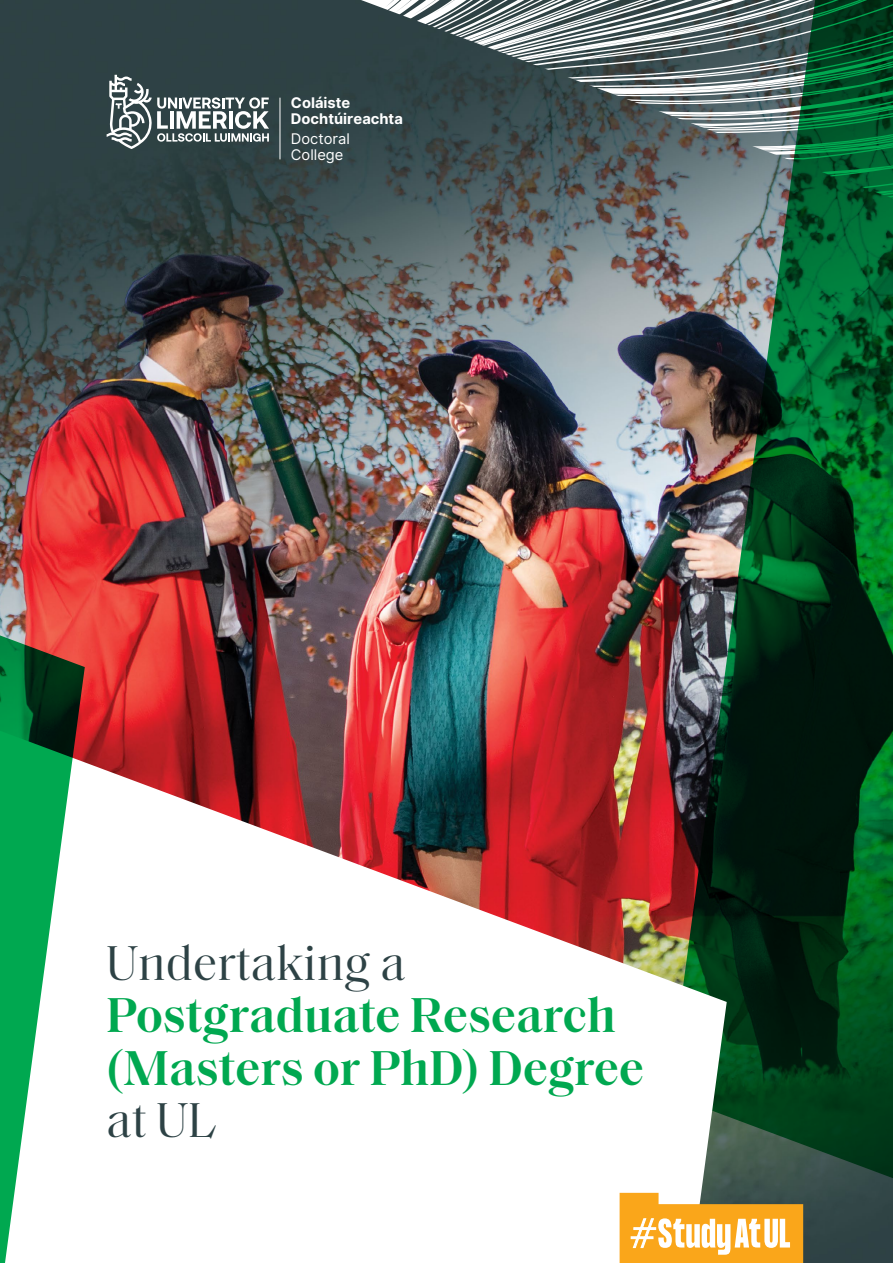
<style>
.page{position:relative;width:893px;height:1263px;background:#fff}
.page>*{position:absolute;margin:0;border:0;box-sizing:border-box;transform-origin:0 0}
.t1{font:600 49.8px/52.5px "Saol Standard";color:#00a850}
.t2{font:49.8px "Saol Standard";color:#2d4245}
.t3{font:700 14.7px/15.5px "Inter";color:#fff}
.t4{font:14.7px/15.5px "Inter";color:#fff}
</style>
<div class="page">
<img style="left:0;top:0;width:669px;height:731px">
<svg style="left:361px;top:0;width:308px;height:199px;background:#536062"></svg>
<img style="left:669px;top:0;width:224px;height:1263px">
<svg style="left:107px;top:75px;width:162px;height:74px"></svg>
<hr style="left:279px;top:98px;width:1px;height:61px;background:#fff">
<svg style="left:85px;top:731px;width:642px;height:532px"></svg>
<svg style="left:620px;top:1193px;width:183px;height:70px"></svg>
<svg style="left:0;top:309px;width:85px;height:954px"></svg>
<p class="t3" style="left:291px;top:95px;width:113px">Coláiste<br>Dochtúireachta</p>
<p class="t4" style="left:291px;top:131px;width:61px">Doctoral<br>College</p>
<p class="t2" style="left:106px;top:927px;width:301px">Undertaking a</p>
<p class="t1" style="left:106px;top:985px;width:539px">Postgraduate Research (Masters or PhD) Degree</p>
<p class="t2" style="left:106px;top:1084px;width:112px">at UL</p>
</div>
